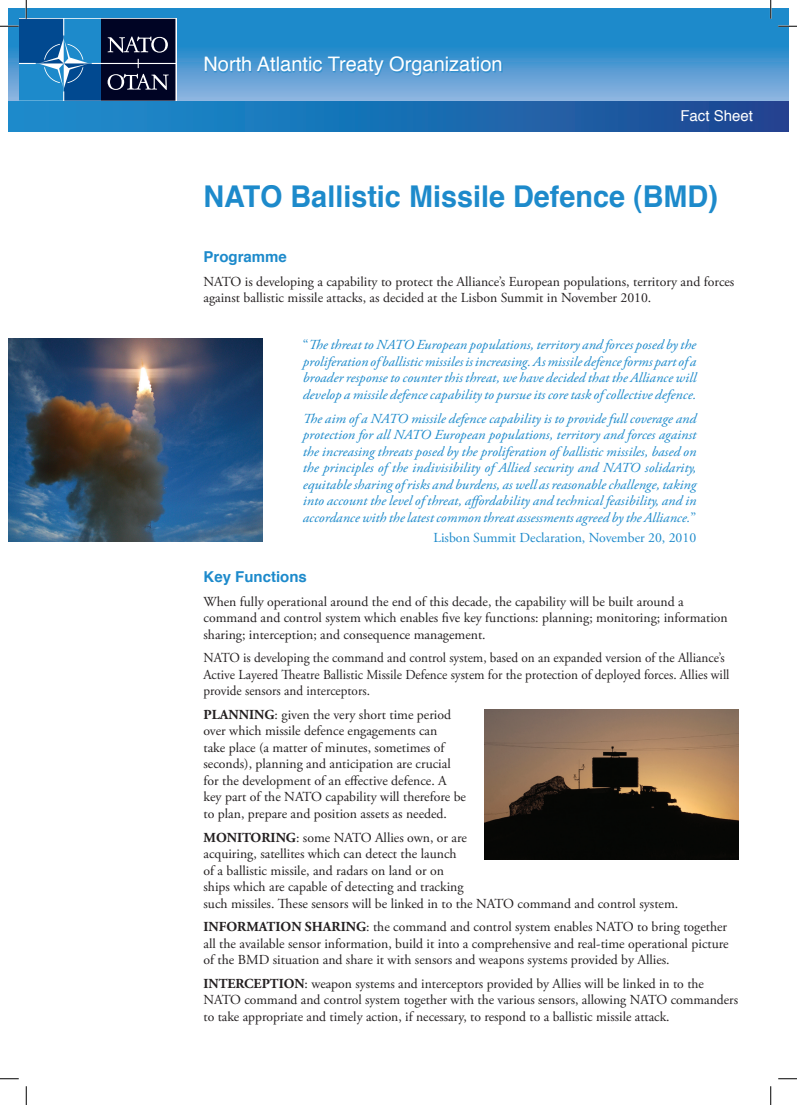
<style>
.page{position:relative;width:797px;height:1105px;background:#fff}
.page>*{position:absolute;margin:0;border:0;box-sizing:border-box;transform-origin:0 0}
.t1{font:700 30px "Helvetica";color:#1d8acb;scale:.96 1}
.t2{font:20px "Helvetica";color:#fff}
.t3{font:700 15px "Helvetica";color:#1d8acb}
.t4{font:15px "Helvetica";color:#fff}
.t5{font:13.75px/16.5px "Adobe Garamond Pro";color:#231f20}
.t6{font:italic 13.75px/16.5px "Adobe Garamond Pro";color:#1d8acb;text-align:justify;scale:1.05 1}
.t7{font:13.75px/16.5px "Adobe Garamond Pro";color:#231f20;scale:.96 1}
.t8{font:13.75px "Adobe Garamond Pro";color:#1d8acb}
.s1{font-style:normal}
.s2{font-weight:700}
</style>
<div class="page">
<svg style="left:175px;top:9px;width:613px;height:92px;background:#4096d0"></svg>
<div style="left:19px;top:19px;width:158px;height:83px;background:#868797"></div>
<div style="left:205px;top:57px;width:298px;height:20px;background:#1d8acb;opacity:.75"></div>
<div style="left:9px;top:102px;width:779px;height:30px;background:linear-gradient(to right,#1a92d1,#1e4893)"></div>
<img style="left:485px;top:710px;width:253px;height:150px">
<img style="left:9px;top:339px;width:254px;height:203px">
<svg style="left:778px;top:25px;width:19px;height:2px"></svg>
<svg style="left:0;top:1078px;width:19px;height:1px"></svg>
<svg style="left:778px;top:1078px;width:19px;height:1px"></svg>
<svg style="left:0;top:0;width:175px;height:101px;background:#3e6d97"></svg>
<svg style="left:25px;top:1086px;width:2px;height:19px"></svg>
<svg style="left:770px;top:0;width:1px;height:19px"></svg>
<svg style="left:770px;top:1086px;width:1px;height:19px"></svg>
<h2 class="t2" style="left:203px;top:49px;width:301px">North Atlantic Treaty Organization</h2>
<p class="t4" style="left:680px;top:104px;width:74px">Fact Sheet</p>
<h1 class="t1" style="left:203px;top:173px;width:537px">NATO Ballistic Missile Defence (BMD)</h1>
<p class="t3" style="left:203px;top:245px;width:85px">Programme</p>
<p class="t5" style="left:203px;top:274px;width:532px">NATO is developing a capability to protect the Alliance’s European populations, territory and forces against ballistic missile attacks, as decided at the Lisbon Summit in November 2010.</p>
<p class="t6" style="left:303px;top:337px;width:376px"><span class="s1">“</span>The threat to NATO European populations, territory and forces posed by the proliferation of ballistic missiles is increasing. As missile defence forms part of a broader response to counter this threat, we have decided that the Alliance will develop a missile defence capability to pursue its core task of collective defence.</p>
<p class="t6" style="left:303px;top:410px;width:376px">The aim of a NATO missile defence capability is to provide full coverage and protection for all NATO European populations, territory and forces against the increasing threats posed by the proliferation of ballistic missiles, based on the principles of the indivisibility of Allied security and NATO solidarity, equitable sharing of risks and burdens, as well as reasonable challenge, taking into account the level of threat, affordability and technical feasibility, and in accordance with the latest common threat assessments agreed by the Alliance.<span class="s1">”</span></p>
<p class="t8" style="left:433px;top:529px;width:264px">Lisbon Summit Declaration, November 20, 2010</p>
<p class="t3" style="left:203px;top:565px;width:105px">Key Functions</p>
<p class="t5" style="left:203px;top:594px;width:526px">When fully operational around the end of this decade, the capability will be built around a command and control system which enables five key functions: planning; monitoring; information sharing; interception; and consequence management.</p>
<p class="t7" style="left:203px;top:650px;width:549px">NATO is developing the command and control system, based on an expanded version of the Alliance’s<br>Active Layered Theatre Ballistic Missile Defence system for the protection of deployed forces. Allies will provide sensors and interceptors.</p>
<p class="t5" style="left:203px;top:707px;width:264px"><span class="s2">PLANNING</span>: given the very short time period over which missile defence engagements can<br>take place (a matter of minutes, sometimes of seconds), planning and anticipation are crucial for the development of an effective defence. A key part of the NATO capability will therefore be to plan, prepare and position assets as needed.</p>
<p class="t5" style="left:203px;top:829px;width:476px"><span class="s2">MONITORING</span>: some NATO Allies own, or are<br>acquiring, satellites which can detect the launch<br>of a ballistic missile, and radars on land or on<br>ships which are capable of detecting and tracking<br>such missiles. These sensors will be linked in to the NATO command and control system.</p>
<p class="t5" style="left:203px;top:919px;width:526px;text-align:justify"><span class="s2">INFORMATION SHARING</span>: the command and control system enables NATO to bring together all the available sensor information, build it into a comprehensive and real-time operational picture of the BMD situation and share it with sensors and weapons systems provided by Allies.</p>
<p class="t5" style="left:203px;top:976px;width:536px"><span class="s2">INTERCEPTION</span>: weapon systems and interceptors provided by Allies will be linked in to the<br>NATO command and control system together with the various sensors, allowing NATO commanders to take appropriate and timely action, if necessary, to respond to a ballistic missile attack.</p>
</div>
